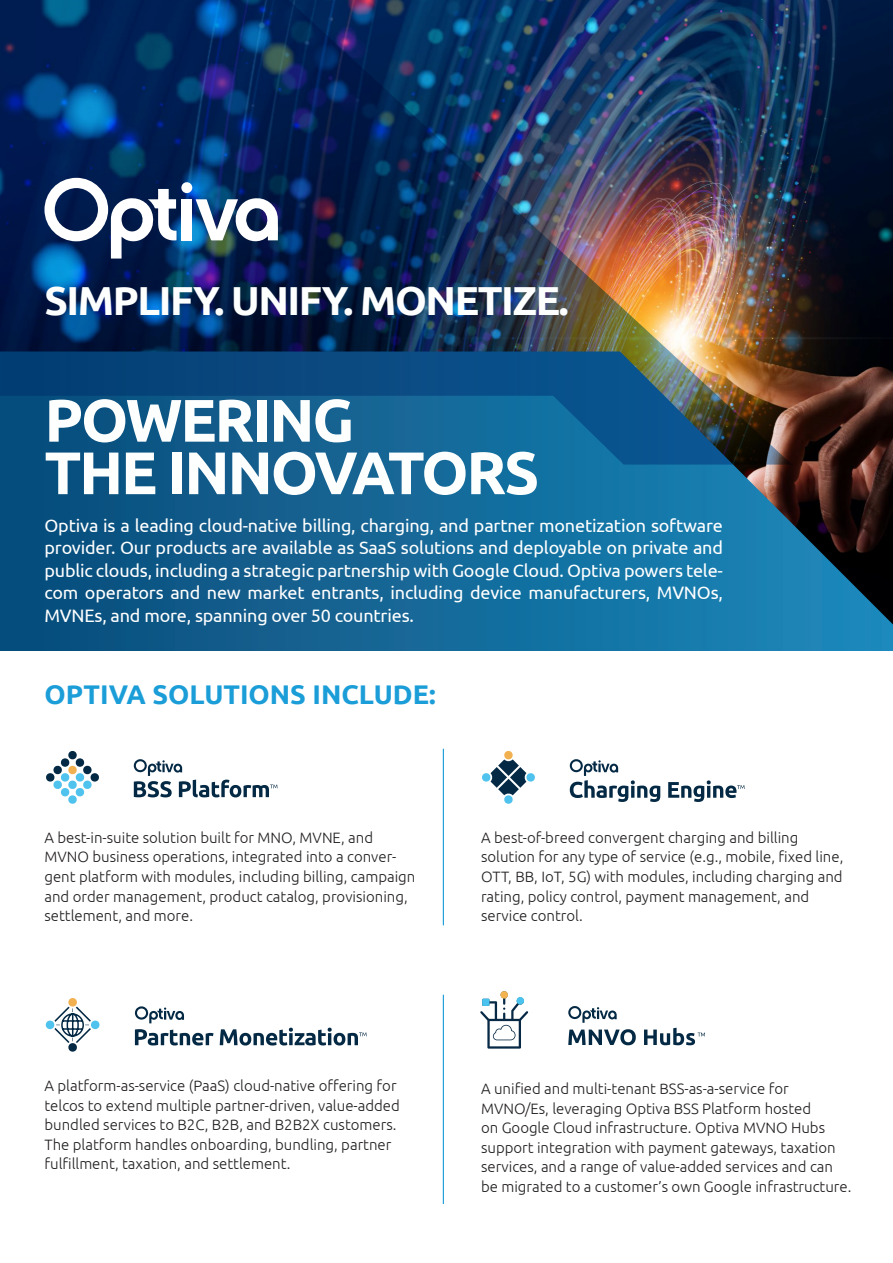
<style>
.page{position:relative;width:893px;height:1263px;background:#fff}
.page>*{position:absolute;margin:0;border:0;box-sizing:border-box;transform-origin:0 0}
.t1{font:700 60px/52.5px "Ubuntu";letter-spacing:-.035em;color:#fdfefe}
.t2{font:700 40.5px "Ubuntu";letter-spacing:-.035em;color:#fdfefe}
.t3{font:700 27px "Ubuntu";color:#1b9dd8}
.t4{font:18px/22.5px "Ubuntu";letter-spacing:-.01em;color:#fff;text-align:justify}
.t5{font:300 15px/19.5px "Ubuntu";color:#231f20}
</style>
<div class="page">
<img style="left:792px;top:0;width:101px;height:351px">
<svg style="left:0;top:351px;width:893px;height:300px;background:#165d86"></svg>
<img style="left:0;top:0;width:792px;height:465px">
<svg style="left:196px;top:198px;width:82px;height:43px"></svg>
<svg style="left:44px;top:178px;width:133px;height:81px"></svg>
<div style="left:182px;top:199px;width:10px;height:41px;background:#fff"></div>
<div style="left:181px;top:182px;width:11px;height:11px;background:#fff;border-radius:50%"></div>
<svg style="left:46px;top:751px;width:53px;height:53px"></svg>
<svg style="left:134px;top:759px;width:143px;height:38px"></svg>
<svg style="left:135px;top:1006px;width:232px;height:39px"></svg>
<svg style="left:45px;top:998px;width:55px;height:54px"></svg>
<svg style="left:482px;top:751px;width:53px;height:53px"></svg>
<svg style="left:570px;top:759px;width:174px;height:43px"></svg>
<svg style="left:480px;top:991px;width:48px;height:57px"></svg>
<svg style="left:568px;top:1006px;width:49px;height:17px"></svg>
<svg style="left:568px;top:1029px;width:68px;height:16px"></svg>
<svg style="left:644px;top:1028px;width:61px;height:17px"></svg>
<h2 class="t2" style="left:44px;top:276px;width:526px">SIMPLIFY. UNIFY. MONETIZE.</h2>
<h1 class="t1" style="left:44px;top:393px;width:496px">POWERING<br>THE INNOVATORS</h1>
<p class="t4" style="left:44px;top:514px;width:680px">Optiva is a leading cloud-native billing, charging, and partner monetization software provider. Our products are available as SaaS solutions and deployable on private and public clouds, including a strategic partnership with Google Cloud. Optiva powers tele&shy;com operators and new market entrants, including device manufacturers, MVNOs, MVNEs, and more, spanning over 50 countries.</p>
<h3 class="t3" style="left:44px;top:678px;width:393px">OPTIVA SOLUTIONS INCLUDE:</h3>
<p class="t5" style="left:44px;top:827px;width:372px">A best-in-suite solution built for MNO, MVNE, and MVNO business operations, integrated into a conver&shy;gent platform with modules, including billing, campaign and order management, product catalog, provisioning, settlement, and more.</p>
<p class="t5" style="left:481px;top:827px;width:364px">A best-of-breed convergent charging and billing solution for any type of service (e.g., mobile, fixed line, OTT, BB, IoT, 5G) with modules, including charging and rating, policy control, payment management, and service control.</p>
<p class="t5" style="left:44px;top:1076px;width:357px">A platform-as-service (PaaS) cloud-native offering for telcos to extend multiple partner-driven, value-added bundled services to B2C, B2B, and B2B2X customers.<br>The platform handles onboarding, bundling, partner fulfillment, taxation, and settlement.</p>
<p class="t5" style="left:481px;top:1079px;width:372px">A unified and multi-tenant BSS-as-a-service for MVNO/Es, leveraging Optiva BSS Platform hosted<br>on Google Cloud infrastructure. Optiva MVNO Hubs support integration with payment gateways, taxation services, and a range of value-added services and can be migrated to a customer’s own Google infrastructure.</p>
</div>
